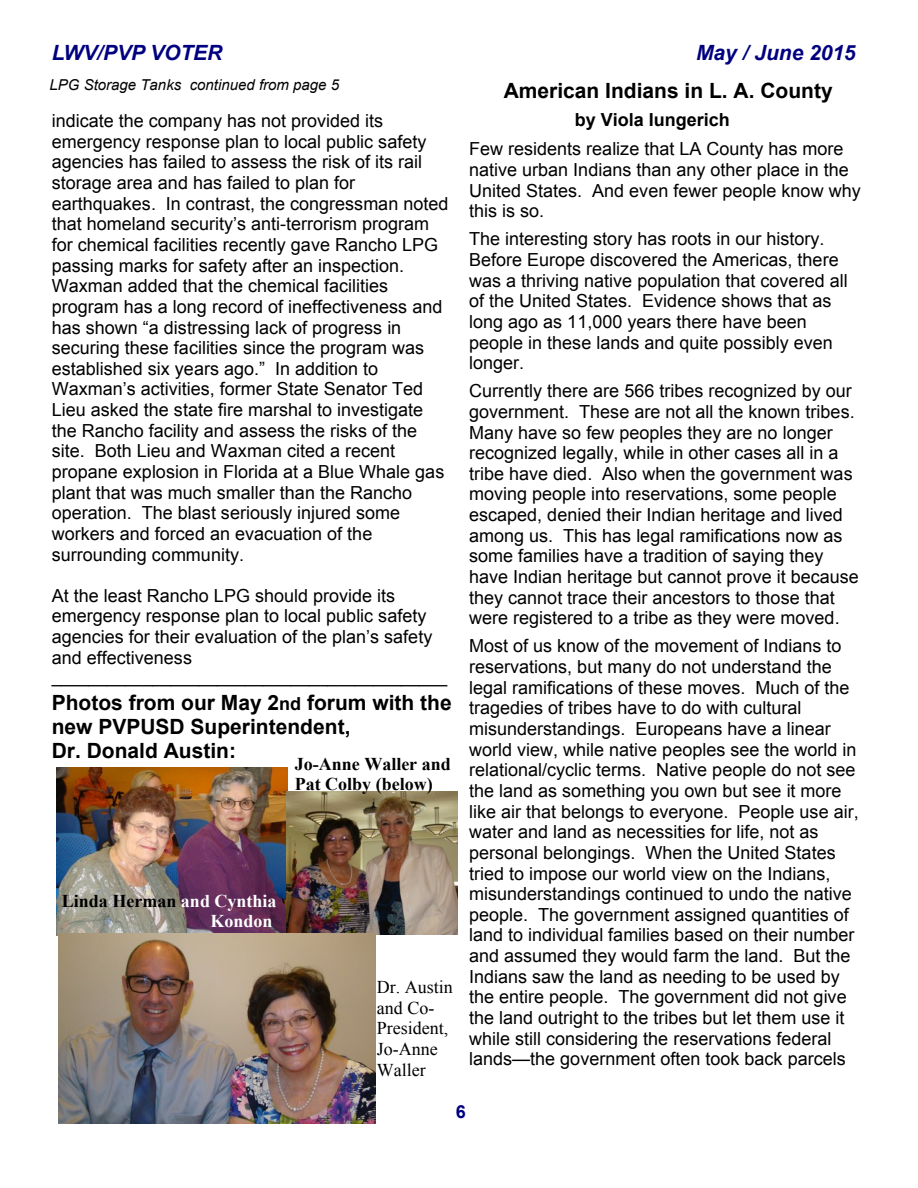
<style>
.page{position:relative;width:918px;height:1188px;background:#fff}
.page>*{position:absolute;margin:0;border:0;box-sizing:border-box;transform-origin:0 0}
.t1{font:700 21px/24.2px "Arial";color:#000}
.t2{font:italic 700 21px "Arial";color:#000080}
.t3{font:18px/20.7px "Arial";color:#000}
.t4{font:18px/20.7px "Times New Roman";color:#000}
.t5{font:700 18px/20.7px "Times New Roman";color:#000}
.t6{font:700 18px/20.7px "Times New Roman";color:#fff;text-align:right}
.t7{font:700 18px "Arial";color:#000}
.t8{font:700 18px "Arial";color:#000080}
.t9{font:16.5px "Arial";color:#000}
.t10{font:italic 15px "Arial";color:#000}
.s1{font-size:18px}
.s2{color:#000}
</style>
<div class="page">
<img style="left:56px;top:767px;width:231px;height:168px">
<img style="left:287px;top:792px;width:171px;height:143px">
<img style="left:58px;top:934px;width:318px;height:190px">
<p class="t2" style="left:52px;top:45px;width:172px">LWV/PVP VOTER</p>
<p class="t2" style="left:696px;top:45px;width:161px">May / June 2015</p>
<p class="t10" style="left:50px;top:79px;width:291px">LPG Storage Tanks continued from page 5</p>
<p class="t1" style="left:504px;top:80px;width:331px">American Indians in L. A. County</p>
<p class="t7" style="left:575px;top:113px;width:157px">by Viola Iungerich</p>
<p class="t3" style="left:469px;top:140px;width:393px">Few residents realize that LA County has more native urban Indians than any other place in the United States. And even fewer people know why this is so.</p>
<p class="t3" style="left:469px;top:230px;width:380px">The interesting story has roots in our history.<br>Before Europe discovered the Americas, there was a thriving native population that covered all of the United States. Evidence shows that as long ago as 11,000 years there have been people in these lands and quite possibly even longer.</p>
<p class="t3" style="left:469px;top:382px;width:391px">Currently there are 566 tribes recognized by our government. These are not all the known tribes.<br>Many have so few peoples they are no longer recognized legally, while in other cases all in a tribe have died. Also when the government was moving people into reservations, some people escaped, denied their Indian heritage and lived among us. This has legal ramifications now as some families have a tradition of saying they have Indian heritage but cannot prove it because they cannot trace their ancestors to those that were registered to a tribe as they were moved.</p>
<p class="t3" style="left:469px;top:637px;width:391px">Most of us know of the movement of Indians to reservations, but many do not understand the legal ramifications of these moves. Much of the tragedies of tribes have to do with cultural misunderstandings. Europeans have a linear world view, while native peoples see the world in relational/cyclic terms. Native people do not see the land as something you own but see it more like air that belongs to everyone. People use air, water and land as necessities for life, not as personal belongings. When the United States tried to impose our world view on the Indians, misunderstandings continued to undo the native people. The government assigned quantities of land to individual families based on their number and assumed they would farm the land. But the Indians saw the land as needing to be used by the entire people. The government did not give the land outright to the tribes but let them use it while still considering the reservations federal lands—the government often took back parcels</p>
<p class="t3" style="left:52px;top:112px;width:398px">indicate the company has not provided its emergency response plan to local public safety agencies has failed to assess the risk of its rail storage area and has failed to plan for earthquakes. In contrast, the congressman noted that homeland security’s anti-terrorism program for chemical facilities recently gave Rancho LPG passing marks for safety after an inspection.<br>Waxman added that the chemical facilities program has a long record of ineffectiveness and has shown “a distressing lack of progress in securing these facilities since the program was established six years ago.” In addition to Waxman’s activities, former State Senator Ted Lieu asked the state fire marshal to investigate the Rancho facility and assess the risks of the site. Both Lieu and Waxman cited a recent propane explosion in Florida at a Blue Whale gas plant that was much smaller than the Rancho operation. The blast seriously injured some workers and forced an evacuation of the surrounding community.</p>
<p class="t3" style="left:52px;top:587px;width:382px">At the least Rancho LPG should provide its emergency response plan to local public safety agencies for their evaluation of the plan’s safety and effectiveness</p>
<p class="t9" style="left:52px;top:671px;width:397px">___________________________________________</p>
<p class="t1" style="left:52px;top:692px;width:401px">Photos from our May 2<span class="s1">nd</span> forum with the new PVPUSD Superintendent,<br>Dr. Donald Austin:</p>
<p class="t5" style="left:295px;top:755px;width:158px">Jo-Anne Waller and<br>Pat Colby (below)</p>
<p class="t6" style="left:62px;top:892px;width:216px"><span class="s2">Linda Herman</span> and Cynthia<br>Kondon</p>
<p class="t4" style="left:377px;top:978px;width:78px">Dr. Austin and Co-<br>President,<br>Jo-Anne<br>Waller</p>
<p class="t8" style="left:456px;top:1105px;width:12px">6</p>
</div>
